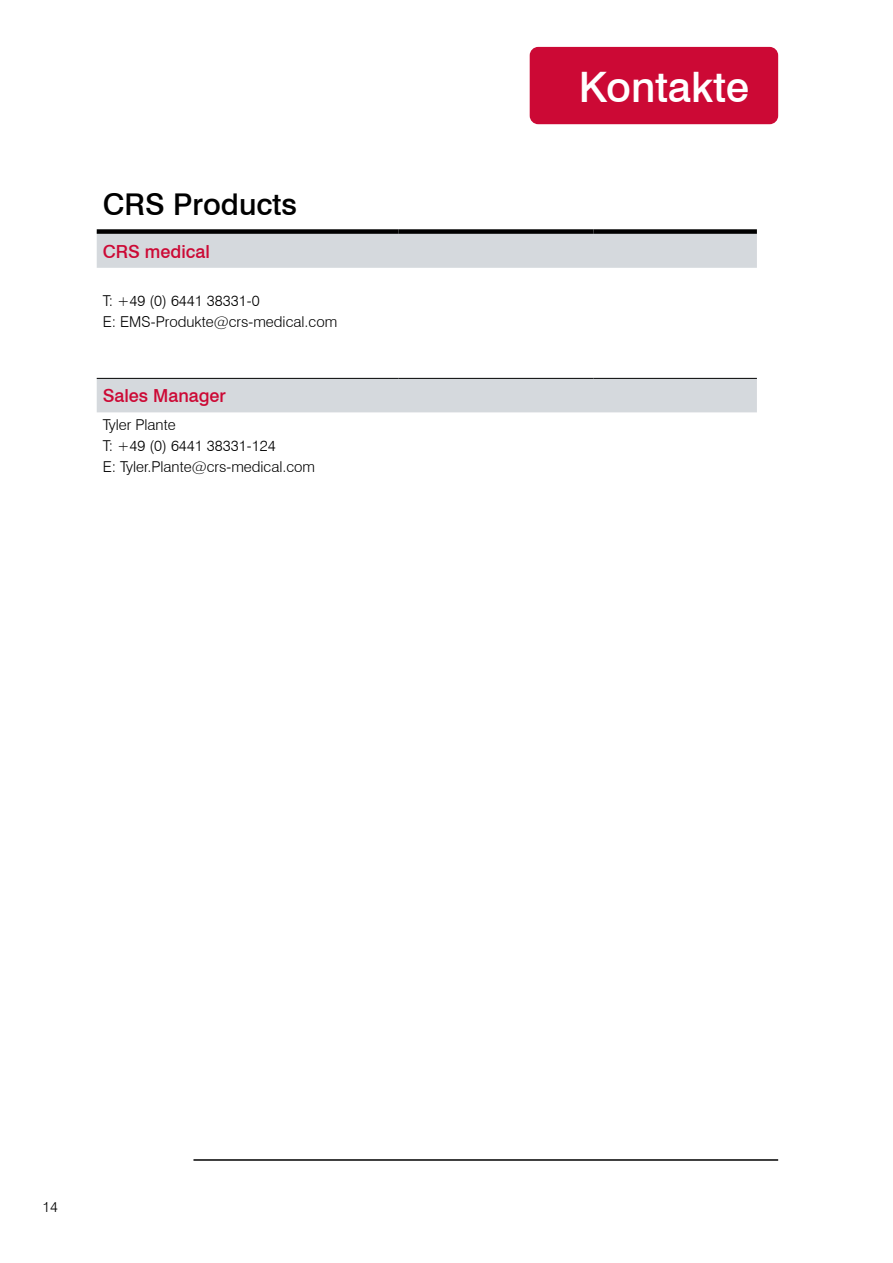
<style>
.page{position:relative;width:893px;height:1263px;background:#fff}
.page>*{position:absolute;margin:0;border:0;box-sizing:border-box;transform-origin:0 0}
.t1{font:500 42px "Swiss 721 BT";color:#fff}
.t2{font:500 30px "Swiss 721 BT";color:#000}
.t3{font:500 18px "Swiss 721 BT";color:#cc0935}
.t4{font:300 15px/21px "Swiss 721 BT";color:#000}
.t5{font:300 14.55px "Swiss 721 BT";color:#000}
</style>
<div class="page">
<hr style="left:193px;top:1159px;width:585px;height:2px;background:#000">
<svg style="left:97px;top:234px;width:660px;height:178px"></svg>
<div style="left:97px;top:229px;width:302px;height:5px;background:#000"></div>
<div style="left:399px;top:229px;width:194px;height:5px;background:#000"></div>
<div style="left:593px;top:229px;width:164px;height:5px;background:#000"></div>
<hr style="left:97px;top:378px;width:302px;height:1px;background:#000">
<hr style="left:399px;top:378px;width:194px;height:1px;background:#000">
<hr style="left:593px;top:378px;width:164px;height:1px;background:#000">
<div style="left:530px;top:47px;width:248px;height:77px;background:#cc0935;border-radius:9px"></div>
<hr style="left:892px;top:0;width:1px;height:880px;background:#d5d9dd">
<h2 class="t2" style="left:103px;top:186px;width:196px">CRS Products</h2>
<p class="t3" style="left:103px;top:240px;width:109px">CRS medical</p>
<p class="t4" style="left:103px;top:290px;width:236px">T: +49 (0) 6441 38331-0<br>E: EMS-Produkte@crs-medical.com</p>
<p class="t3" style="left:103px;top:385px;width:125px">Sales Manager</p>
<p class="t4" style="left:103px;top:414px;width:214px">Tyler Plante<br>T: +49 (0) 6441 38331-124<br>E: Tyler.Plante@crs-medical.com</p>
<h1 class="t1" style="left:579px;top:61px;width:172px">Kontakte</h1>
<p class="t5" style="left:43px;top:1198px;width:17px">14</p>
</div>
